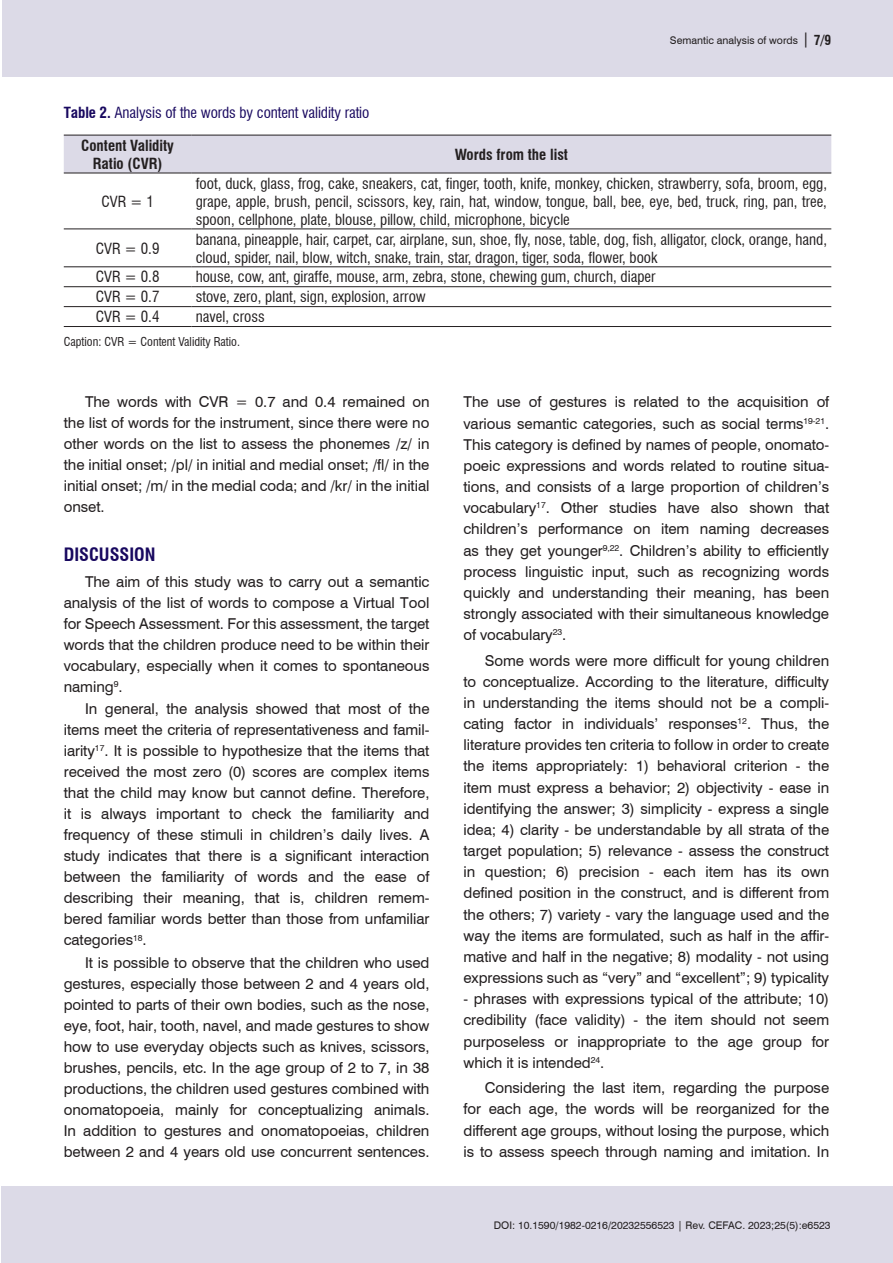
<style>
.page{position:relative;width:893px;height:1263px;background:#fff}
.page>*{position:absolute;margin:0;border:0;box-sizing:border-box;transform-origin:0 0}
.Nivel_1{font:700 condensed 18px "Swiss 721 BT";color:#18085f}
.Corpo_do_texto_INGLES{font:15px/21.1px "Swiss 721 BT";letter-spacing:-.005em;color:#231f20;text-align:justify}
.Texto_tabelas{font:condensed 15px/18px "Swiss 721 BT";color:#231f20;text-align:justify}
.Titulo_tabelas_e_gráficos{font:condensed 15px "Swiss 721 BT";letter-spacing:-.005em;color:#18085f}
.Texto_tabelas-2{font:700 condensed 15px/18px "Swiss 721 BT";color:#231f20;text-align:center}
.Legendas{font:condensed 12px "Swiss 721 BT";color:#231f20}
.t1{font:10.5px "Swiss 721 BT";color:#231f20}
.s1{font-size:15px}
.s2{font-weight:700;font-stretch:condensed;font-size:13.5px}
.s3{font-weight:700}
</style>
<div class="page">
<div style="left:1px;top:1186px;width:892px;height:77px;background:#dcdae7"></div>
<div style="left:2px;top:0;width:891px;height:77px;background:#dcdae7"></div>
<div style="left:64px;top:136px;width:767px;height:37px;background:#dcdae7"></div>
<hr style="left:64px;top:135px;width:127px;height:1px;background:#231f20">
<hr style="left:191px;top:135px;width:640px;height:1px;background:#231f20">
<hr style="left:64px;top:173px;width:127px;height:1px;background:#231f20">
<hr style="left:191px;top:173px;width:640px;height:1px;background:#231f20">
<hr style="left:64px;top:229px;width:127px;height:1px;background:#231f20">
<hr style="left:191px;top:229px;width:640px;height:1px;background:#231f20">
<hr style="left:64px;top:266px;width:127px;height:1px;background:#231f20">
<hr style="left:191px;top:266px;width:640px;height:1px;background:#231f20">
<hr style="left:64px;top:286px;width:127px;height:1px;background:#231f20">
<hr style="left:191px;top:286px;width:640px;height:1px;background:#231f20">
<hr style="left:64px;top:306px;width:127px;height:1px;background:#231f20">
<hr style="left:191px;top:306px;width:640px;height:1px;background:#231f20">
<hr style="left:64px;top:326px;width:127px;height:1px;background:#231f20">
<hr style="left:191px;top:326px;width:640px;height:1px;background:#231f20">
<p class="t1" style="left:670px;top:33px;width:163px">Semantic analysis of words <span class="s1">|</span> <span class="s2">7/9</span></p>
<p class="Titulo_tabelas_e_gráficos" style="left:64px;top:103px;width:307px"><span class="s3">Table 2.</span> Analysis of the words by content validity ratio</p>
<p class="Texto_tabelas-2" style="left:81px;top:136px;width:94px">Content Validity<br>Ratio (CVR)</p>
<p class="Texto_tabelas-2" style="left:455px;top:145px;width:115px">Words from the list</p>
<p class="Texto_tabelas" style="left:101px;top:192px;width:54px">CVR = 1</p>
<p class="Texto_tabelas" style="left:196px;top:174px;width:633px">foot, duck, glass, frog, cake, sneakers, cat, finger, tooth, knife, monkey, chicken, strawberry, sofa, broom, egg, grape, apple, brush, pencil, scissors, key, rain, hat, window, tongue, ball, bee, eye, bed, truck, ring, pan, tree, spoon, cellphone, plate, blouse, pillow, child, microphone, bicycle</p>
<p class="Texto_tabelas" style="left:96px;top:239px;width:65px">CVR = 0.9</p>
<p class="Texto_tabelas" style="left:196px;top:230px;width:633px">banana, pineapple, hair, carpet, car, airplane, sun, shoe, fly, nose, table, dog, fish, alligator, clock, orange, hand, cloud, spider, nail, blow, witch, snake, train, star, dragon, tiger, soda, flower, book</p>
<p class="Texto_tabelas" style="left:96px;top:268px;width:65px">CVR = 0.8</p>
<p class="Texto_tabelas" style="left:196px;top:268px;width:461px">house, cow, ant, giraffe, mouse, arm, zebra, stone, chewing gum, church, diaper</p>
<p class="Texto_tabelas" style="left:96px;top:288px;width:65px">CVR = 0.7</p>
<p class="Texto_tabelas" style="left:196px;top:288px;width:232px">stove, zero, plant, sign, explosion, arrow</p>
<p class="Texto_tabelas" style="left:96px;top:308px;width:65px">CVR = 0.4</p>
<p class="Texto_tabelas" style="left:196px;top:308px;width:70px">navel, cross</p>
<p class="Legendas" style="left:64px;top:334px;width:178px">Caption: CVR = Content Validity Ratio.</p>
<p class="Corpo_do_texto_INGLES" style="left:64px;top:391px;width:367px;text-indent:21px">The words with CVR = 0.7 and 0.4 remained on the list of words for the instrument, since there were no other words on the list to assess the phonemes /z/ in the initial onset; /pl/ in initial and medial onset; /fl/ in the initial onset; /m/ in the medial coda; and /kr/ in the initial onset.</p>
<p class="Nivel_1" style="left:64px;top:543px;width:93px">DISCUSSION</p>
<p class="Corpo_do_texto_INGLES" style="left:64px;top:571px;width:367px;text-indent:21px">The aim of this study was to carry out a semantic analysis of the list of words to compose a Virtual Tool for Speech Assessment. For this assessment, the target words that the children produce need to be within their vocabulary, especially when it comes to spontaneous naming<sup>9</sup>.</p>
<p class="Corpo_do_texto_INGLES" style="left:64px;top:698px;width:367px;text-indent:21px">In general, the analysis showed that most of the items meet the criteria of representativeness and famil&shy;iarity<sup>17</sup>. It is possible to hypothesize that the items that received the most zero (0) scores are complex items that the child may know but cannot define. Therefore, it is always important to check the familiarity and frequency of these stimuli in children’s daily lives. A study indicates that there is a significant interaction between the familiarity of words and the ease of describing their meaning, that is, children remem&shy;bered familiar words better than those from unfamiliar categories<sup>18</sup>.</p>
<p class="Corpo_do_texto_INGLES" style="left:64px;top:951px;width:367px;text-indent:21px">It is possible to observe that the children who used gestures, especially those between 2 and 4 years old, pointed to parts of their own bodies, such as the nose, eye, foot, hair, tooth, navel, and made gestures to show how to use everyday objects such as knives, scissors, brushes, pencils, etc. In the age group of 2 to 7, in 38 productions, the children used gestures combined with onomatopoeia, mainly for conceptualizing animals.<br>In addition to gestures and onomatopoeias, children between 2 and 4 years old use concurrent sentences.</p>
<p class="Corpo_do_texto_INGLES" style="left:463px;top:391px;width:367px">The use of gestures is related to the acquisition of various semantic categories, such as social terms<sup>19-21</sup>.<br>This category is defined by names of people, onomato&shy;poeic expressions and words related to routine situa&shy;tions, and consists of a large proportion of children’s vocabulary<sup>17</sup>. Other studies have also shown that children’s performance on item naming decreases as they get younger<sup>9,22</sup>. Children’s ability to efficiently process linguistic input, such as recognizing words quickly and understanding their meaning, has been strongly associated with their simultaneous knowledge of vocabulary<sup>23</sup>.</p>
<p class="Corpo_do_texto_INGLES" style="left:463px;top:649px;width:367px;text-indent:21px">Some words were more difficult for young children to conceptualize. According to the literature, difficulty in understanding the items should not be a compli&shy;cating factor in individuals’ responses<sup>12</sup>. Thus, the literature provides ten criteria to follow in order to create the items appropriately: 1) behavioral criterion - the item must express a behavior; 2) objectivity - ease in identifying the answer; 3) simplicity - express a single idea; 4) clarity - be understandable by all strata of the target population; 5) relevance - assess the construct in question; 6) precision - each item has its own defined position in the construct, and is different from the others; 7) variety - vary the language used and the way the items are formulated, such as half in the affir&shy;mative and half in the negative; 8) modality - not using expressions such as “very” and “excellent”; 9) typicality</p>
<p class="Corpo_do_texto_INGLES" style="left:463px;top:988px;width:367px">- phrases with expressions typical of the attribute; 10) credibility (face validity) - the item should not seem purposeless or inappropriate to the age group for which it is intended<sup>24</sup>.</p>
<p class="Corpo_do_texto_INGLES" style="left:463px;top:1077px;width:367px;text-indent:21px">Considering the last item, regarding the purpose for each age, the words will be reorganized for the different age groups, without losing the purpose, which is to assess speech through naming and imitation. In</p>
<p class="t1" style="left:494px;top:1218px;width:338px">DOI: 10.1590/1982-0216/20232556523 | Rev. CEFAC. 2023;25(5):e6523</p>
</div>
